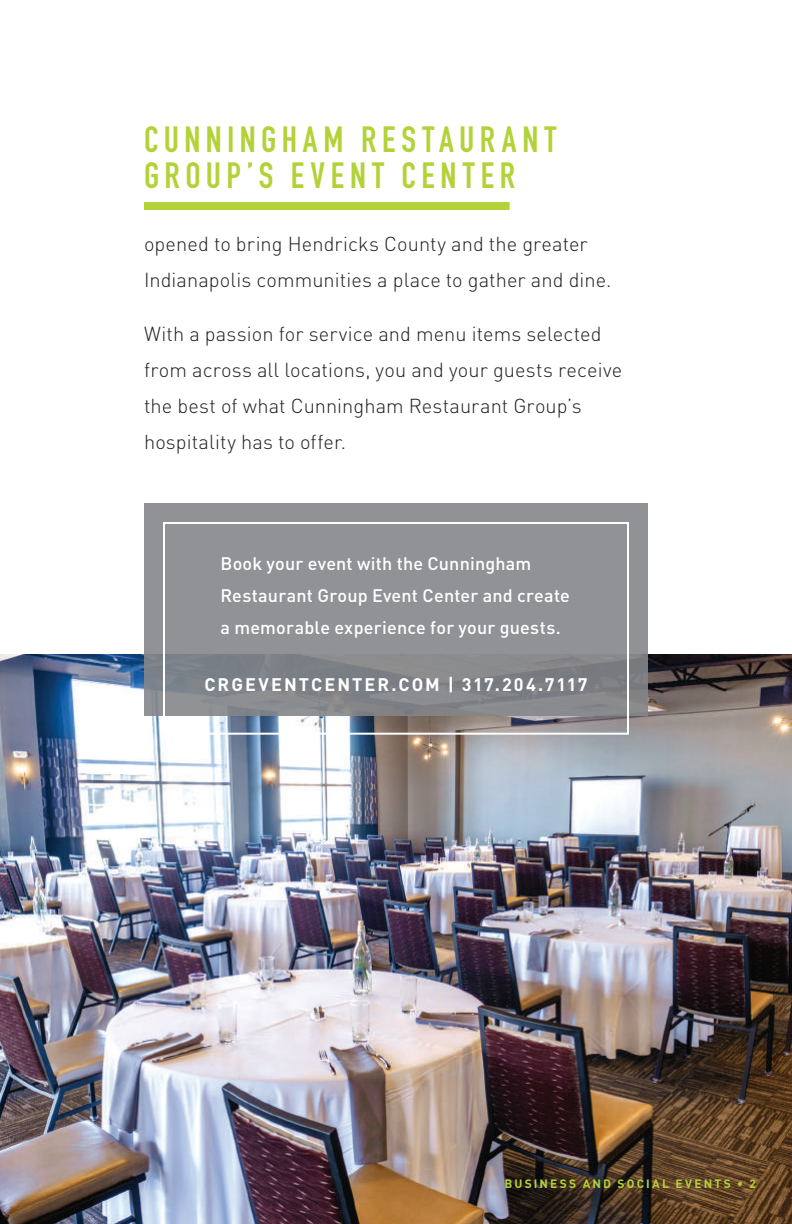
<style>
.page{position:relative;width:792px;height:1224px;background:#fff}
.page>*{position:absolute;margin:0;border:0;box-sizing:border-box;transform-origin:0 0}
.t1{font:700 36px/36px "DIN Condensed";letter-spacing:.16em;color:#b3d237}
.t2{font:300 20px/36px "DIN";letter-spacing:.005em;color:#231f20}
.t3{font:500 18px/32px "DIN";letter-spacing:.01em;color:#fff}
.t4{font:700 18px "DIN";letter-spacing:.11em;color:#fff}
.t5{font:700 12px "DIN";letter-spacing:.18em;color:#b3d237}
</style>
<div class="page">
<img style="left:0;top:655px;width:792px;height:569px">
<div style="left:144px;top:202px;width:366px;height:8px;background:#b3d237"></div>
<svg style="left:144px;top:503px;width:504px;height:213px;background:#8c8e91"></svg>
<div style="left:163px;top:522px;width:466px;height:213px;border:2px solid #fff"></div>
<h1 class="t1" style="left:144px;top:121px;width:414px">CUNNINGHAM RESTAURANT<br>GROUP’S EVENT CENTER</h1>
<p class="t2" style="left:144px;top:225px;width:469px">opened to bring Hendricks County and the greater<br>Indianapolis communities a place to gather and dine.</p>
<p class="t2" style="left:144px;top:315px;width:480px">With a passion for service and menu items selected from across all locations, you and your guests receive the best of what Cunningham Restaurant Group’s hospitality has to offer.</p>
<p class="t3" style="left:220px;top:546px;width:351px">Book your event with the Cunningham<br>Restaurant Group Event Center and create a memorable experience for your guests.</p>
<p class="t4" style="left:204px;top:672px;width:385px">CRGEVENTCENTER.COM | 317.204.7117</p>
<p class="t5" style="left:505px;top:1176px;width:253px">BUSINESS AND SOCIAL EVENTS • 2</p>
</div>
